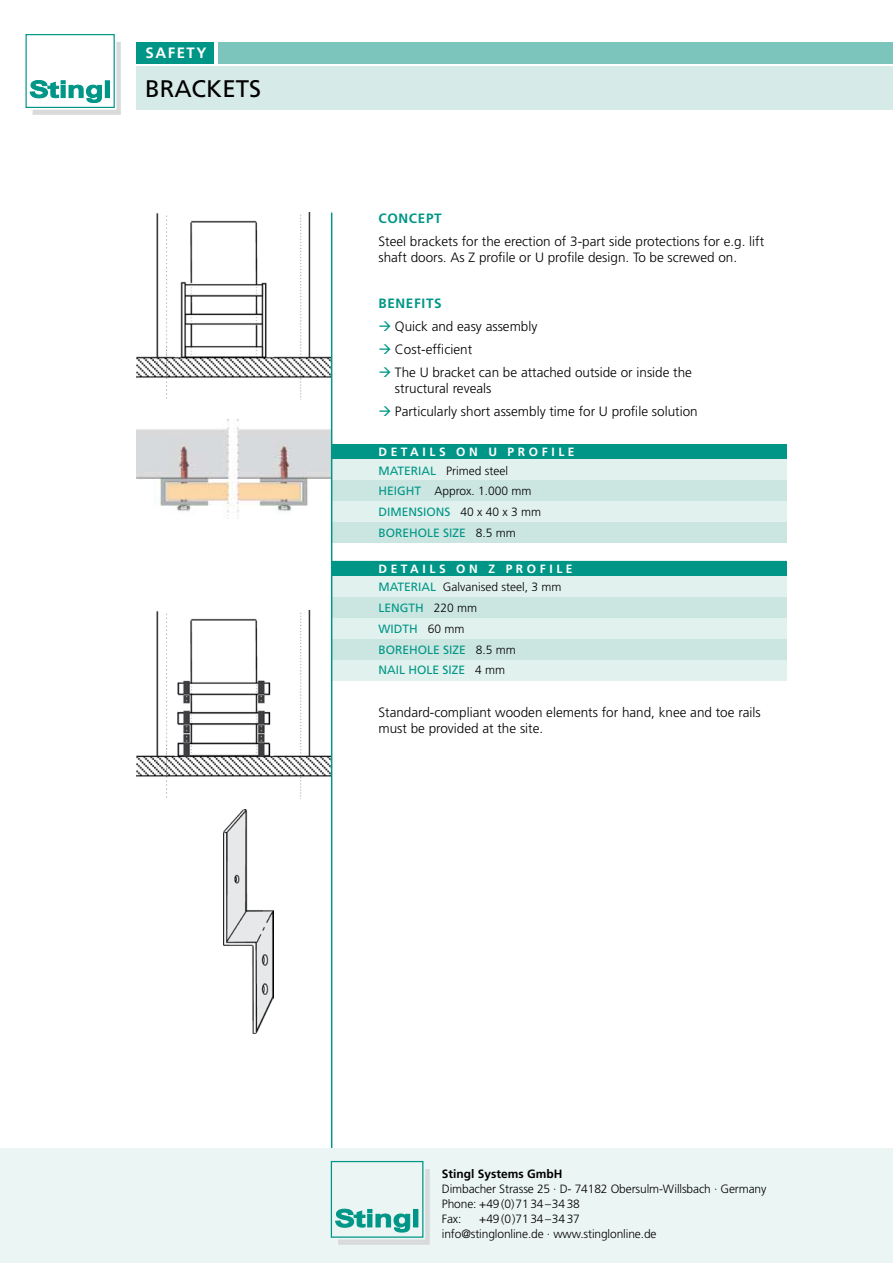
<style>
.page{position:relative;width:893px;height:1263px;background:#fff}
.page>*{position:absolute;margin:0;border:0;box-sizing:border-box;transform-origin:0 0}
.t1{font:24px "Frutiger";color:#000}
.t2{font:700 15px "Frutiger";letter-spacing:.1em;color:#fff}
.t3{font:300 13.5px/23px "Frutiger";color:#000}
.t4{font:700 13.5px "Frutiger";letter-spacing:.05em;color:#009687}
.t5{font:300 12px/15px "Frutiger";letter-spacing:-.01em;color:#000}
.t6{font:12px/20.7px "Frutiger";color:#009687}
.t7{font:700 12px/18.8px "Frutiger";letter-spacing:.3em;color:#fff}
.t8{font:700 12px "Frutiger";color:#000}
.s1{font-weight:400;color:#009687}
.s2{font-weight:300;color:#000}
.s3{font-weight:700;color:#fff}
</style>
<div class="page">
<img style="left:136px;top:419px;width:195px;height:99px">
<img style="left:136px;top:611px;width:195px;height:187px">
<div style="left:217px;top:42px;width:676px;height:21px;background:#7bc5bc"></div>
<div style="left:136px;top:67px;width:757px;height:43px;background:#d6ebe7"></div>
<div style="left:136px;top:42px;width:80px;height:21px;background:#009687"></div>
<div style="left:26px;top:34px;width:89px;height:74px;border:1px solid #009687"></div>
<svg style="left:30px;top:42px;width:91px;height:73px"></svg>
<hr style="left:105px;top:81px;width:4px;height:17px;background:#009687">
<div style="left:105px;top:80px;width:5px;height:18px;border:1px solid #009687"></div>
<hr style="left:214px;top:40px;width:4px;height:25px;background:#fff">
<img style="left:136px;top:213px;width:195px;height:187px">
<div style="left:332px;top:561px;width:455px;height:120px;background:#e1f1ed"></div>
<div style="left:332px;top:639px;width:455px;height:20px;background:#cbe6e1"></div>
<div style="left:332px;top:561px;width:455px;height:16px;background:#009687"></div>
<div style="left:332px;top:576px;width:455px;height:21px;background:#e1f1ed"></div>
<div style="left:332px;top:597px;width:455px;height:20px;background:#cbe6e1"></div>
<div style="left:332px;top:522px;width:455px;height:21px;background:#cbe6e1"></div>
<div style="left:332px;top:444px;width:455px;height:16px;background:#009687"></div>
<div style="left:332px;top:500px;width:455px;height:21px;background:#e1f1ed"></div>
<div style="left:332px;top:460px;width:455px;height:20px;background:#e1f1ed"></div>
<div style="left:332px;top:480px;width:455px;height:21px;background:#cbe6e1"></div>
<hr style="left:331px;top:213px;width:1px;height:1050px;background:#009687">
<img style="left:224px;top:809px;width:49px;height:224px">
<div style="left:0;top:1148px;width:893px;height:115px;background:#ebf5f3"></div>
<div style="left:331px;top:1161px;width:92px;height:77px;border:1px solid #009687"></div>
<svg style="left:335px;top:1169px;width:95px;height:76px"></svg>
<hr style="left:414px;top:1209px;width:4px;height:18px;background:#009687">
<div style="left:413px;top:1209px;width:5px;height:18px;border:1px solid #009687"></div>
<p class="t2" style="left:146px;top:44px;width:62px">SAFETY</p>
<h1 class="t1" style="left:145px;top:75px;width:118px">B RACKETS</h1>
<p class="t4" style="left:378px;top:210px;width:65px">CONCEPT</p>
<p class="t3" style="left:378px;top:233px;width:387px;line-height:16.5px">Steel brackets for the erection of 3-part side protections for e.g. lift shaft doors. As Z profile or U profile design. To be screwed on.</p>
<p class="t4" style="left:378px;top:295px;width:65px">BENEFITS</p>
<p class="t3" style="left:395px;top:315px;width:299px">Quick and easy assembly<br>Cost-efficient<br>The U bracket can be attached outside or inside the</p>
<p class="t3" style="left:395px;top:377px;width:304px">structural reveals<br>Particularly short assembly time for U profile solution</p>
<p class="t7" style="left:378px;top:442px;width:198px">DETAILS ON U PROFILE<br><span class="s1">MATERIAL</span> <span class="s2">Primed steel</span></p>
<p class="t6" style="left:378px;top:481px;width:164px">HEIGHT <span class="s2">Approx. 1.000 mm<br></span>DIM ENSIONS <span class="s2">40 x 40 x 3 mm<br></span>BOREHOLE SIZE <span class="s2">8.5 mm</span></p>
<p class="t5" style="left:378px;top:559px;width:196px;line-height:18.8px"><span class="s3">DETAILS ON Z PROFILE<br></span><span class="s1">MATERIAL</span> Galvanised steel, 3 mm</p>
<p class="t6" style="left:378px;top:597px;width:139px">LENGTH <span class="s2">220 mm<br></span>WIDTH <span class="s2">60 mm<br></span>BOREHOLE SIZE <span class="s2">8.5 mm<br></span>NAIL HOLE SIZE <span class="s2">4 mm</span></p>
<p class="t3" style="left:378px;top:704px;width:384px;line-height:16.5px">Standard-compliant wooden elements for hand, knee and toe rails must be provided at the site.</p>
<p class="t8" style="left:442px;top:1166px;width:122px">STINGL SYSTEMS GMBH</p>
<p class="t5" style="left:442px;top:1181px;width:326px">Dimbacher Strasse 25 · D- 74182 Obersulm-Willsbach · Germany<br>Phone: +49 (0)71 34 –34 38<br>Fax:</p>
<p class="t5" style="left:442px;top:1211px;width:216px;text-indent:38px">+49 (0)71 34 –34 37 info@stinglonline.de · www.stinglonline.de</p>
</div>
